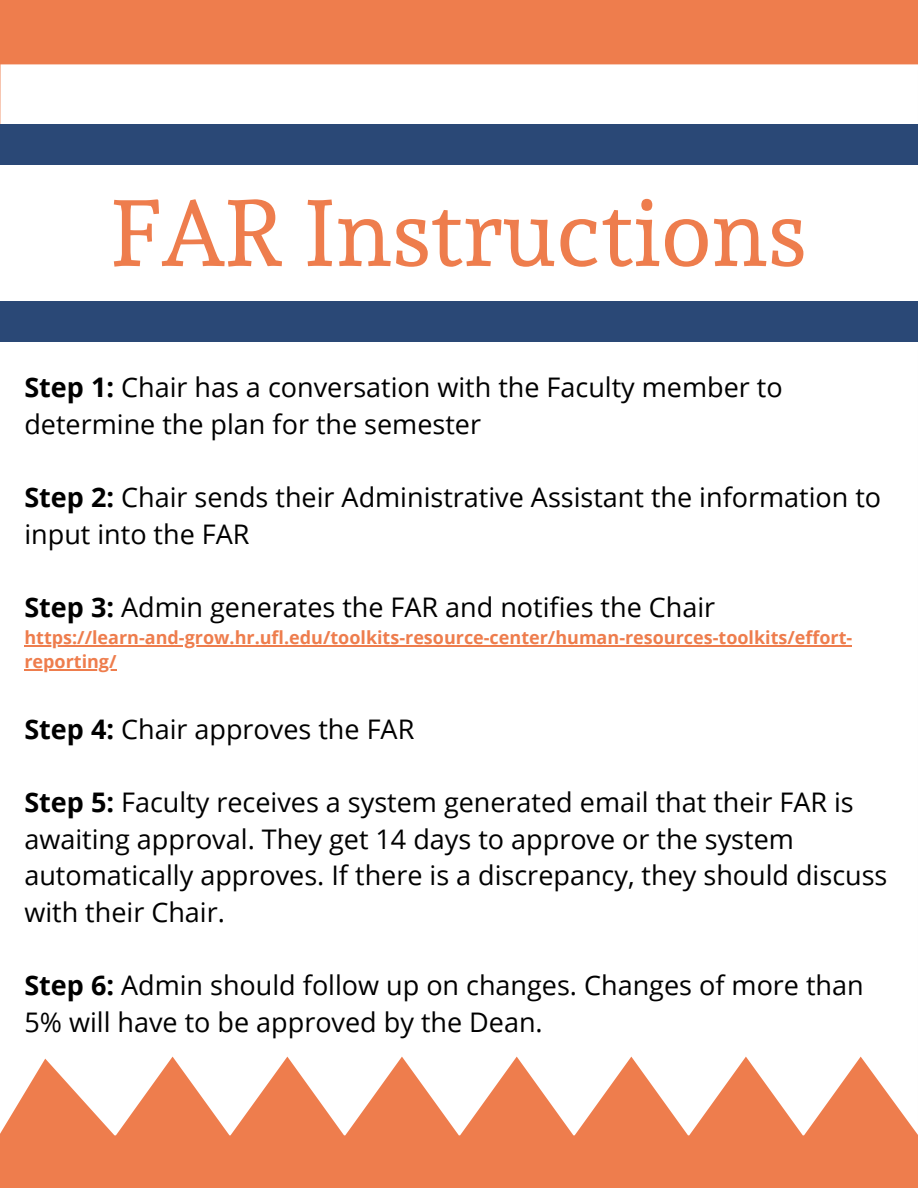
<style>
.page{position:relative;width:918px;height:1188px;background:#ee7d4d}
.page>*{position:absolute;margin:0;border:0;box-sizing:border-box;transform-origin:0 0}
.t1{font:93px "Andada";color:#ee7d4d}
.t2{font:27px/36.8px "Open Sans";color:#000}
.t3{font:700 18px/24px "Open Sans";color:#ee7d4d}
.s1{font-weight:700}
</style>
<div class="page">
<div style="left:0;top:64px;width:918px;height:1071px;background:#fff"></div>
<div style="left:0;top:124px;width:918px;height:218px;background:#2a4876"></div>
<hr style="left:24px;top:645px;width:828px;height:2px;background:#ee7d4d">
<hr style="left:24px;top:669px;width:93px;height:2px;background:#ee7d4d">
<div style="left:0;top:165px;width:918px;height:136px;background:#fff"></div>
<h1 class="t1" style="left:111px;top:178px;width:697px">FAR Instructions</h1>
<p class="t2" style="left:24px;top:368px;width:760px"><span class="s1">Step 1:</span> Chair has a conversation with the Faculty member to determine the plan for the semester</p>
<p class="t2" style="left:24px;top:478px;width:858px"><span class="s1">Step 2:</span> Chair sends their Administrative Assistant the information to input into the FAR</p>
<p class="t2" style="left:24px;top:588px;width:692px"><span class="s1">Step 3:</span> Admin generates the FAR and notifies the Chair</p>
<p class="t3" style="left:24px;top:625px;width:829px">https://learn-and-grow.hr.ufl.edu/toolkits-resource-center/human-resources-toolkits/effort&shy;reporting/</p>
<p class="t2" style="left:24px;top:710px;width:391px"><span class="s1">Step 4:</span> Chair approves the FAR</p>
<p class="t2" style="left:24px;top:783px;width:865px"><span class="s1">Step 5:</span> Faculty receives a system generated email that their FAR is awaiting approval. They get 14 days to approve or the system automatically approves. If there is a discrepancy, they should discuss with their Chair.</p>
<p class="t2" style="left:24px;top:967px;width:841px"><span class="s1">Step 6:</span> Admin should follow up on changes. Changes of more than<br>5% will have to be approved by the Dean.</p>
</div>
